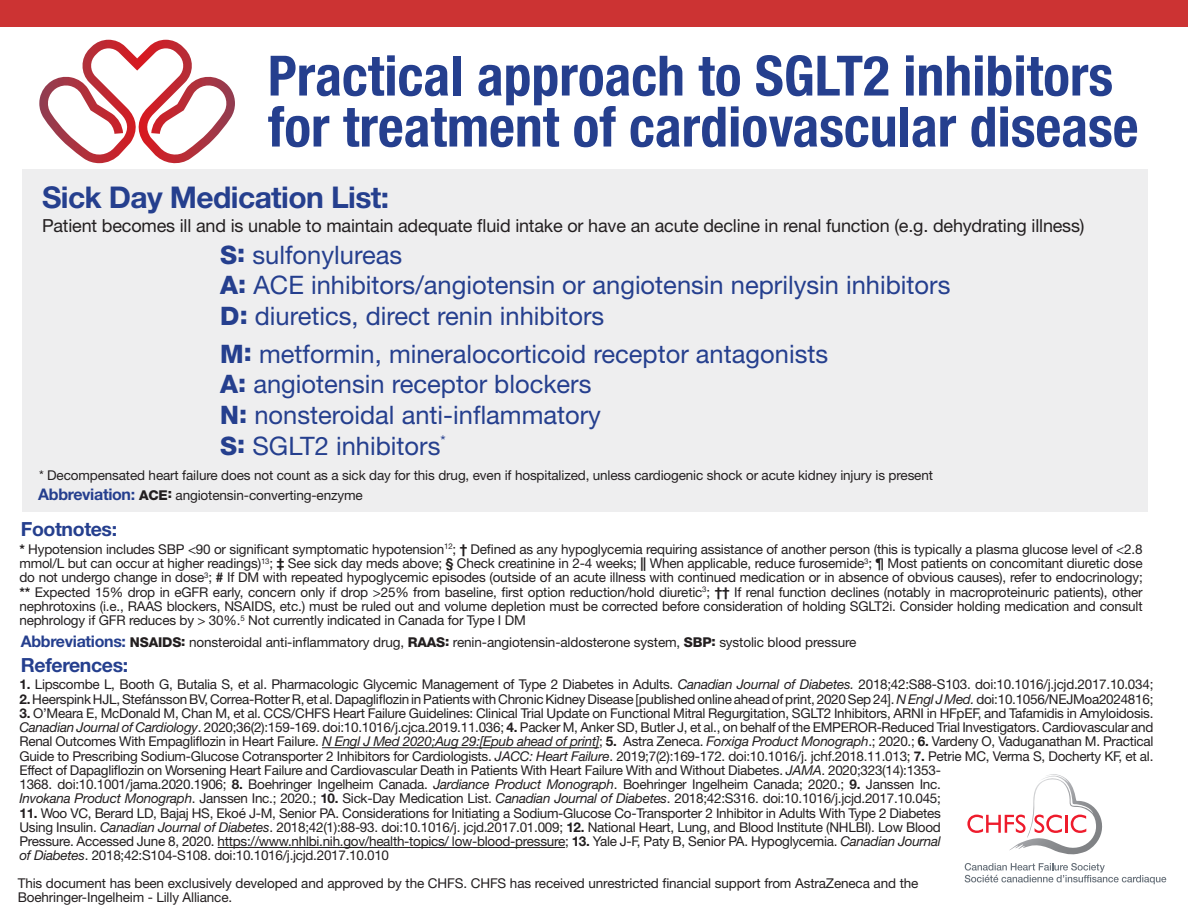
<style>
.page{position:relative;width:1188px;height:918px;background:#fff}
.page>*{position:absolute;margin:0;border:0;box-sizing:border-box;transform-origin:0 0}
.t1{font:700 condensed 55.65px/51px "Helvetica Neue LT Std";color:#253f8e}
.t2{font:700 30px "Helvetica Neue LT Std";letter-spacing:-.02em;color:#253f8e}
.t3{font:25.5px "Helvetica Neue LT Std";color:#253f8e}
.t4{font:700 19.5px "Helvetica Neue LT Std";letter-spacing:-.02em;color:#253f8e}
.t5{font:18px "Helvetica Neue LT Std";letter-spacing:-.01em;color:#231f20}
.t6{font:13.5px/14.2px "Helvetica Neue LT Std";letter-spacing:-.02em;color:#231f20}
.s1{font-weight:800}
.s2{font-weight:700;font-size:16.05px;color:#253f8e}
.s3{font-weight:700}
.s4{font-style:italic}
</style>
<div class="page">
<div style="left:22px;top:170px;width:1126px;height:342px;background:#eeeeef"></div>
<hr style="left:322px;top:747px;width:277px;height:1px;background:#231f20">
<hr style="left:218px;top:847px;width:347px;height:1px;background:#231f20">
<svg style="left:965px;top:863px;width:201px;height:21px"></svg>
<svg style="left:967px;top:774px;width:136px;height:81px"></svg>
<svg style="left:39px;top:40px;width:196px;height:124px"></svg>
<div style="left:0;top:0;width:1188px;height:27px;background:#c33"></div>
<p class="t1" style="left:268px;top:50px;width:872px">Practical approach to SGLT2 inhibitors for treatment of cardiovascular disease</p>
<p class="t2" style="left:42px;top:178px;width:349px">Sick Day Medication List:</p>
<p class="t3" style="left:220px;top:239px;width:183px"><span class="s1">S:</span> sulfonylureas</p>
<p class="t3" style="left:220px;top:270px;width:732px"><span class="s1">A:</span> ACE inhibitors/angiotensin or angiotensin neprilysin inhibitors</p>
<p class="t3" style="left:220px;top:301px;width:386px"><span class="s1">D:</span> diuretics, direct renin inhibitors</p>
<p class="t3" style="left:220px;top:338px;width:609px"><span class="s1">M:</span> metformin, mineralocorticoid receptor antagonists</p>
<p class="t3" style="left:220px;top:369px;width:373px"><span class="s1">A:</span> angiotensin receptor blockers</p>
<p class="t3" style="left:220px;top:400px;width:382px"><span class="s1">N:</span> nonsteroidal anti-inflammatory</p>
<p class="t3" style="left:220px;top:431px;width:227px"><span class="s1">S:</span> SGLT2 inhibitors<sup>*</sup></p>
<p class="t6" style="left:39px;top:468px;width:896px">* Decompensated heart failure does not count as a sick day for this drug, even if hospitalized, unless cardiogenic shock or acute kidney injury is present</p>
<p class="t5" style="left:42px;top:215px;width:1044px">Patient becomes ill and is unable to maintain adequate fluid intake or have an acute decline in renal function (e.g. dehydrating illness)</p>
<p class="t6" style="left:38px;top:487px;width:326px"><span class="s2">Abbreviation:</span> <span class="s1">ACE:</span> angiotensin-converting-enzyme</p>
<p class="t4" style="left:21px;top:517px;width:98px">Footnotes:</p>
<p class="t6" style="left:19px;top:542px;width:1125px;text-align:justify"><span class="s3">*</span> Hypotension includes SBP &lt;90 or significant symptomatic hypotension<sup>12</sup>; <span class="s3">†</span> Defined as any hypoglycemia requiring assistance of another person (this is typically a plasma glucose level of &lt;2.8 mmol/L but can occur at higher readings)<sup>13</sup>; <span class="s3">‡</span> See sick day meds above; <span class="s3">§</span> Check creatinine in 2-4 weeks; <span class="s3">||</span> When applicable, reduce furosemide<sup>3</sup>; <span class="s3">¶</span> Most patients on concomitant diuretic dose do not undergo change in dose<sup>3</sup>; <span class="s3">#</span> If DM with repeated hypoglycemic episodes (outside of an acute illness with continued medication or in absence of obvious causes), refer to endocrinology; <span class="s3">**</span> Expected 15% drop in eGFR early, concern only if drop &gt;25% from baseline, first option reduction/hold diuretic<sup>3</sup>; <span class="s3">††</span> If renal function declines (notably in macroproteinuric patients), other nephrotoxins (i.e., RAAS blockers, NSAIDS, etc.) must be ruled out and volume depletion must be corrected before consideration of holding SGLT2i. Consider holding medication and consult nephrology if GFR reduces by &gt; 30%.<sup>5</sup> Not currently indicated in Canada for Type I DM</p>
<p class="t6" style="left:21px;top:635px;width:837px"><span class="s2">Abbreviations:</span> <span class="s1">NSAIDS:</span> nonsteroidal anti-inflammatory drug, <span class="s1">RAAS:</span> renin-angiotensin-aldosterone system, <span class="s1">SBP:</span> systolic blood pressure</p>
<p class="t4" style="left:21px;top:653px;width:109px">References:</p>
<p class="t6" style="left:19px;top:677px;width:1135px"><span class="s3">1.</span> Lipscombe L, Booth G, Butalia S, et al. Pharmacologic Glycemic Management of Type 2 Diabetes in Adults. <span class="s4">Canadian Journal of Diabetes.</span> 2018;42:S88-S103. doi:10.1016/j.jcjd.2017.10.034;</p>
<p class="t6" style="left:19px;top:692px;width:1135px"><span class="s3">2.</span> Heerspink HJL, Stefánsson BV, Correa-Rotter R, et al. Dapagliflozin in Patients with Chronic Kidney Disease [published online ahead of print, 2020 Sep 24]. <span class="s4">N Engl J Med.</span> doi:10.1056/NEJMoa2024816;</p>
<p class="t6" style="left:19px;top:706px;width:1136px"><span class="s3">3.</span> O’Meara E, McDonald M, Chan M, et al. CCS/CHFS Heart Failure Guidelines: Clinical Trial Update on Functional Mitral Regurgitation, SGLT2 Inhibitors, ARNI in HFpEF, and Tafamidis in Amyloidosis.<br><span class="s4">Canadian Journal of Cardiology</span>. 2020;36(2):159-169. doi:10.1016/j.cjca.2019.11.036; <span class="s3">4.</span> Packer M, Anker SD, Butler J, et al., on behalf of the EMPEROR-Reduced Trial Investigators. Cardiovascular and Renal Outcomes With Empagliflozin in Heart Failure. <span class="s4">N Engl J Med 2020;Aug 29:[Epub ahead of print]</span>; <span class="s3">5.</span> Astra Zeneca. <span class="s4">Forxiga Product Monograph</span>.; 2020.; <span class="s3">6.</span> Vardeny O, Vaduganathan M. Practical Guide to Prescribing Sodium-Glucose Cotransporter 2 Inhibitors for Cardiologists. <span class="s4">JACC: Heart Failure</span>. 2019;7(2):169-172. doi:10.1016/j. jchf.2018.11.013; <span class="s3">7.</span> Petrie MC, Verma S, Docherty KF, et al.<br>Effect of Dapagliflozin on Worsening Heart Failure and Cardiovascular Death in Patients With Heart Failure With and Without Diabetes. <span class="s4">JAMA</span>. 2020;323(14):1353-<br>1368. doi:10.1001/jama.2020.1906; <span class="s3">8.</span> Boehringer Ingelheim Canada. <span class="s4">Jardiance Product Monograph</span>. Boehringer Ingelheim Canada; 2020.; <span class="s3">9.</span> Janssen Inc.<br><span class="s4">Invokana Product Monograph</span>. Janssen Inc.; 2020.; <span class="s3">10.</span> Sick-Day Medication List. <span class="s4">Canadian Journal of Diabetes</span>. 2018;42:S316. doi:10.1016/j.jcjd.2017.10.045;</p>
<p class="t6" style="left:19px;top:806px;width:923px;text-align:justify"><span class="s3">11.</span> Woo VC, Berard LD, Bajaj HS, Ekoé J-M, Senior PA. Considerations for Initiating a Sodium-Glucose Co-Transporter 2 Inhibitor in Adults With Type 2 Diabetes Using Insulin. <span class="s4">Canadian Journal of Diabetes</span>. 2018;42(1):88-93. doi:10.1016/j. jcjd.2017.01.009; <span class="s3">12.</span> National Heart, Lung, and Blood Institute (NHLBI). Low Blood Pressure. Accessed June 8, 2020. https://www.nhlbi.nih.gov/health-topics/ low-blood-pressure; <span class="s3">13.</span> Yale J-F, Paty B, Senior PA. Hypoglycemia. <span class="s4">Canadian Journal of Diabetes</span>. 2018;42:S104-S108. doi:10.1016/j.jcjd.2017.10.010</p>
<p class="t6" style="left:18px;top:877px;width:902px;line-height:13.5px">This document has been exclusively developed and approved by the CHFS. CHFS has received unrestricted financial support from AstraZeneca and the<br>Boehringer-Ingelheim - Lilly Alliance.</p>
</div>
